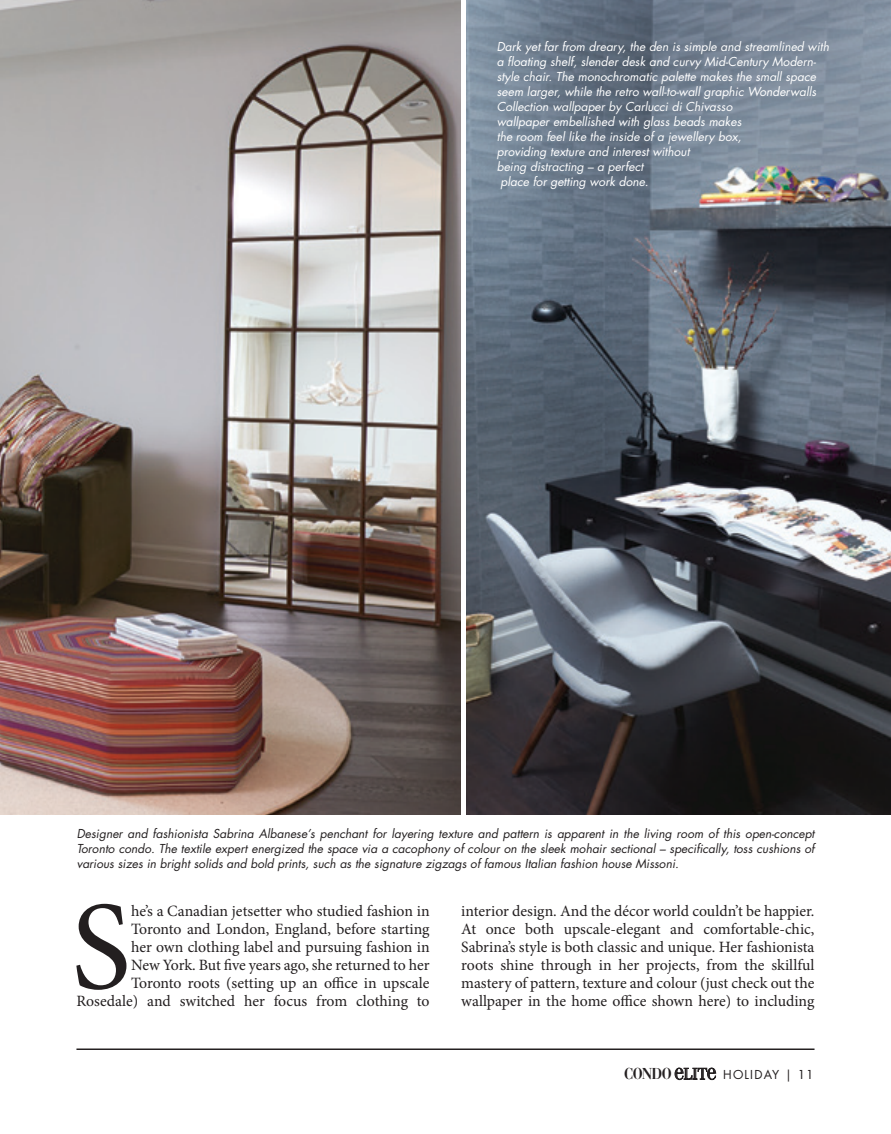
<style>
.page{position:relative;width:891px;height:1134px;background:#fff}
.page>*{position:absolute;margin:0;border:0;box-sizing:border-box;transform-origin:0 0}
.t1{font:126.45px "Minion Pro";color:#231f20}
.t2{font:15.75px/18px "Minion Pro";letter-spacing:-.005em;color:#231f20;text-align:right}
.t3{font:italic 12px/15px "Futura CE";color:#fff}
.t4{font:italic 12px/15px "Futura CE";color:#231f20;text-align:justify}
.t5{font:12px "Futura";letter-spacing:.1em;color:#231f20}
.s1{font-family:"Bauer Bodoni CE";font-weight:700;font-size:15.75px}
.s2{font-family:"LTC Bodoni 26";font-size:15.75px}
.s3{font-style:inherit}
</style>
<div class="page">
<img style="left:466px;top:0;width:425px;height:814px">
<img style="left:0;top:0;width:460px;height:814px">
<svg style="left:675px;top:1068px;width:41px;height:12px"></svg>
<hr style="left:76px;top:1049px;width:739px;height:1px;background:#231f20">
<p class="t3" style="left:497px;top:39px;width:334px">Dark yet far from dreary, the den is simple and streamlined with a floating shelf, slender desk and curvy Mid-Century Modern&shy;style chair. The monochromatic palette makes the small space seem larger, while the retro wall-to-wall graphic Wonderwalls Collection wallpaper by Carlucci di Chivasso</p>
<p class="t3" style="left:497px;top:114px;width:246px">wallpaper embellished with glass beads makes</p>
<p class="t3" style="left:497px;top:129px;width:246px">the room feel like the inside of a jewellery box,</p>
<p class="t3" style="left:497px;top:144px;width:194px">providing texture and interest without</p>
<p class="t3" style="left:497px;top:159px;width:148px">being distracting – a perfect</p>
<p class="t3" style="left:500px;top:174px;width:150px">place for getting work done.</p>
<p class="t4" style="left:77px;top:827px;width:739px">Designer and fashionista Sabrina Albanese’s penchant for layering texture and pattern is apparent in the living room of this open-concept Toronto condo. The textile expert energized the space via a cacophony of colour on the sleek mohair sectional – specifically, toss cushions of various sizes in bright solids and bold prints, such as the signature zigzags of famous Italian fashion house Missoni.</p>
<p class="t1" style="left:71px;top:863px;width:61px">S</p>
<p class="t2" style="left:76px;top:902px;width:355px">he’s a Canadian jetsetter who studied fashion in<br>Toronto and London, England, before starting<br>her own clothing label and pursuing fashion in<br>New York. But five years ago, she returned to her<br>Toronto roots (setting up an office in upscale Rosedale) and switched her focus from clothing to</p>
<p class="t2" style="left:461px;top:902px;width:355px;text-align:justify">interior design. And the décor world couldn’t be happier.<br>At once both upscale-elegant and comfortable-chic, Sabrina’s style is both classic and unique. Her fashionista roots shine through in her projects, from the skillful mastery of pattern, texture and colour (just check out the wallpaper in the home office shown here) to including</p>
<p class="t5" style="left:624px;top:1067px;width:191px"><span class="s1">CONDO</span> <span class="s2">ELITE</span> HOLIDAY <span class="s3">|</span> <span class="s3">11</span></p>
</div>
